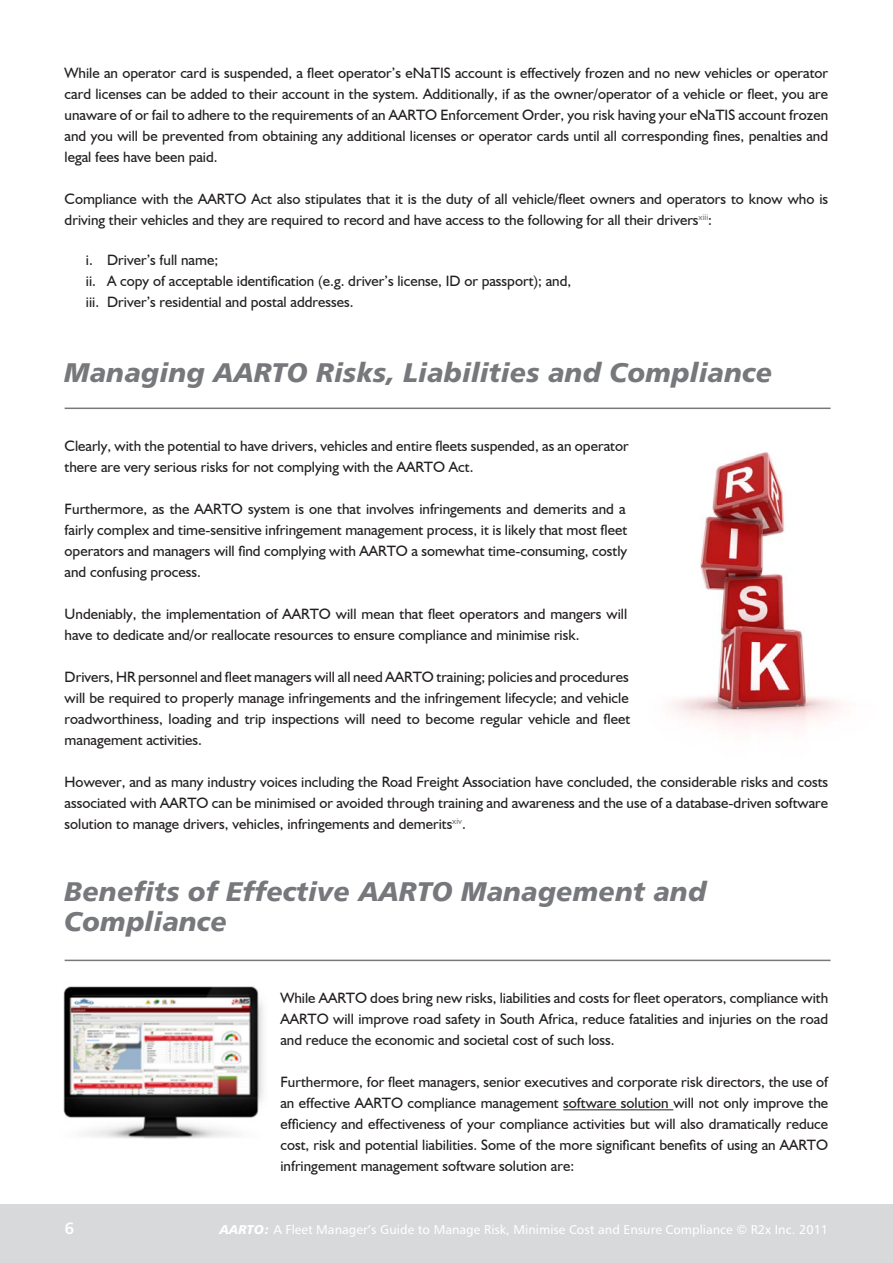
<style>
.page{position:relative;width:893px;height:1263px;background:#fff}
.page>*{position:absolute;margin:0;border:0;box-sizing:border-box;transform-origin:0 0}
.Headings{font:27px/30px "Humanist 777 BT Black Italic B";color:#76787b}
.t1{font:16.5px "Humanist 777 BT Bold B";color:#fff}
.Body_Copy{font:15px/21px "Humanist 521 BT";color:#231f20;text-align:justify}
.Indent_2{font:15px "Humanist 521 BT";color:#231f20}
.t2{font:12.75px "Humanist 777 BT Roman B";color:#fff}
.s1{font-family:"Humanist 777 BT Black Italic B"}
</style>
<div class="page">
<div style="left:0;top:1204px;width:893px;height:59px;background:#d8d9db"></div>
<img style="left:670px;top:451px;width:171px;height:279px">
<hr style="left:563px;top:1109px;width:110px;height:1px;background:#231f20">
<hr style="left:65px;top:408px;width:766px;height:1px;background:#76787b">
<hr style="left:65px;top:960px;width:766px;height:1px;background:#76787b">
<img style="left:63px;top:986px;width:201px;height:153px">
<p class="Body_Copy" style="left:65px;top:62px;width:765px">While an operator card is suspended, a fleet operator’s eNaTIS account is effectively frozen and no new vehicles or operator card licenses can be added to their account in the system. Additionally, if as the owner/operator of a vehicle or fleet, you are unaware of or fail to adhere to the requirements of an AARTO Enforcement Order, you risk having your eNaTIS account frozen and you will be prevented from obtaining any additional licenses or operator cards until all corresponding fines, penalties and legal fees have been paid.</p>
<p class="Body_Copy" style="left:65px;top:188px;width:765px">Compliance with the AARTO Act also stipulates that it is the duty of all vehicle/fleet owners and operators to know who is driving their vehicles and they are required to record and have access to the following for all their drivers<sup>xiii</sup>:</p>
<p class="Indent_2" style="left:86px;top:251px;width:134px">i. Driver’s full name;</p>
<p class="Indent_2" style="left:86px;top:271px;width:487px">ii. A copy of acceptable identification (e.g. driver’s license, ID or passport); and,</p>
<p class="Indent_2" style="left:86px;top:292px;width:269px">iii. Driver’s residential and postal addresses.</p>
<p class="Headings" style="left:65px;top:357px;width:709px">Managing AARTO Risks, Liabilities and Compliance</p>
<p class="Body_Copy" style="left:65px;top:435px;width:565px">Clearly, with the potential to have drivers, vehicles and entire fleets suspended, as an operator there are very serious risks for not complying with the AARTO Act.</p>
<p class="Body_Copy" style="left:65px;top:498px;width:564px">Furthermore, as the AARTO system is one that involves infringements and demerits and a fairly complex and time-sensitive infringement management process, it is likely that most fleet operators and managers will find complying with AARTO a somewhat time-consuming, costly and confusing process.</p>
<p class="Body_Copy" style="left:65px;top:603px;width:564px">Undeniably, the implementation of AARTO will mean that fleet operators and mangers will have to dedicate and/or reallocate resources to ensure compliance and minimise risk.</p>
<p class="Body_Copy" style="left:65px;top:666px;width:567px">Drivers, HR personnel and fleet managers will all need AARTO training; policies and procedures will be required to properly manage infringements and the infringement lifecycle; and vehicle roadworthiness, loading and trip inspections will need to become regular vehicle and fleet management activities.</p>
<p class="Body_Copy" style="left:65px;top:771px;width:765px">However, and as many industry voices including the Road Freight Association have concluded, the considerable risks and costs associated with AARTO can be minimised or avoided through training and awareness and the use of a database-driven software solution to manage drivers, vehicles, infringements and demerits<sup>xiv</sup>.</p>
<p class="Headings" style="left:65px;top:876px;width:644px">Benefits of Effective AARTO Management and<br>Compliance</p>
<p class="Body_Copy" style="left:280px;top:987px;width:549px">While AARTO does bring new risks, liabilities and costs for fleet operators, compliance with AARTO will improve road safety in South Africa, reduce fatalities and injuries on the road and reduce the economic and societal cost of such loss.</p>
<p class="Body_Copy" style="left:280px;top:1071px;width:549px">Furthermore, for fleet managers, senior executives and corporate risk directors, the use of an effective AARTO compliance management software solution will not only improve the efficiency and effectiveness of your compliance activities but will also dramatically reduce cost, risk and potential liabilities. Some of the more significant benefits of using an AARTO infringement management software solution are:</p>
<p class="t1" style="left:65px;top:1217px;width:11px">6</p>
<p class="t2" style="left:219px;top:1221px;width:610px"><span class="s1">AARTO:</span> A Fleet Manager’s Guide to Manage Risk, Minimise Cost and Ensure Compliance © R2x Inc. 2011</p>
</div>
